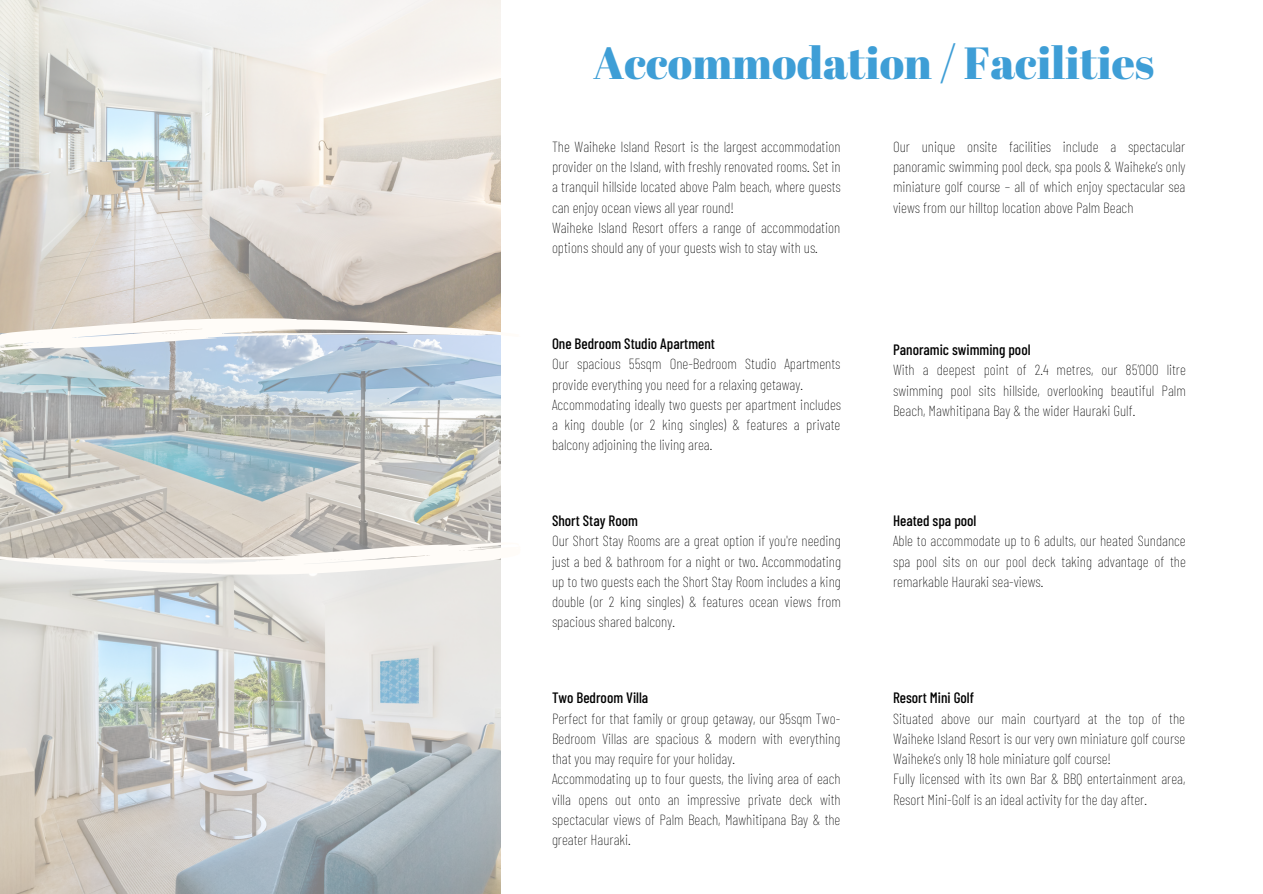
<style>
.page{position:relative;width:1263px;height:894px;background:#fff}
.page>*{position:absolute;margin:0;border:0;box-sizing:border-box;transform-origin:0 0}
.t1{font:45px "Abril Fatface";color:#3e9ed6}
.t2{font:100 15px/20.2px "Barlow Condensed";color:#000}
.t3{font:500 15px "Barlow Condensed";color:#000}
</style>
<div class="page">
<img style="left:0;top:0;width:500px;height:893px">
<svg style="left:0;top:318px;width:501px;height:33px"></svg>
<svg style="left:0;top:542px;width:501px;height:32px"></svg>
<h1 class="t1" style="left:593px;top:32px;width:563px">Accommodation / Facilities</h1>
<p class="t2" style="left:552px;top:135px;width:290px">The Waiheke Island Resort is the largest accommodation provider on the Island, with freshly renovated rooms. Set in a tranquil hillside located above Palm beach, where guests can enjoy ocean views all year round!<br>Waiheke Island Resort offers a range of accommodation options should any of your guests wish to stay with us.</p>
<p class="t3" style="left:552px;top:334px;width:165px">One Bedroom Studio Apartment</p>
<p class="t2" style="left:552px;top:353px;width:291px">Our spacious 55sqm One-Bedroom Studio Apartments provide everything you need for a relaxing getaway.<br>Accommodating ideally two guests per apartment includes a king double (or 2 king singles) &amp; features a private balcony adjoining the living area.</p>
<p class="t3" style="left:552px;top:511px;width:87px">Short Stay Room</p>
<p class="t2" style="left:552px;top:530px;width:291px;text-align:justify">Our Short Stay Rooms are a great option if you're needing just a bed &amp; bathroom for a night or two. Accommodating up to two guests each the Short Stay Room includes a king double (or 2 king singles) &amp; features ocean views from spacious shared balcony.</p>
<p class="t3" style="left:552px;top:688px;width:98px">Two Bedroom Villa</p>
<p class="t2" style="left:552px;top:707px;width:290px">Perfect for that family or group getaway, our 95sqm Two-Bedroom Villas are spacious &amp; modern with everything that you may require for your holiday.<br>Accommodating up to four guests, the living area of each villa opens out onto an impressive private deck with spectacular views of Palm Beach, Mawhitipana Bay &amp; the greater Hauraki.</p>
<p class="t2" style="left:893px;top:135px;width:294px;text-align:justify">Our unique onsite facilities include a spectacular panoramic swimming pool deck, spa pools &amp; Waiheke’s only miniature golf course – all of which enjoy spectacular sea views from our hilltop location above Palm Beach</p>
<p class="t3" style="left:893px;top:340px;width:139px">Panoramic swimming pool</p>
<p class="t2" style="left:893px;top:359px;width:294px;text-align:justify">With a deepest point of 2.4 metres, our 85’000 litre swimming pool sits hillside, overlooking beautiful Palm Beach, Mawhitipana Bay &amp; the wider Hauraki Gulf.</p>
<p class="t3" style="left:893px;top:511px;width:85px">Heated spa pool</p>
<p class="t2" style="left:893px;top:530px;width:294px;text-align:justify">Able to accommodate up to 6 adults, our heated Sundance spa pool sits on our pool deck taking advantage of the remarkable Hauraki sea-views.</p>
<p class="t3" style="left:893px;top:688px;width:82px">Resort Mini Golf</p>
<p class="t2" style="left:893px;top:707px;width:294px">Situated above our main courtyard at the top of the Waiheke Island Resort is our very own miniature golf course Waiheke’s only 18 hole miniature golf course!<br>Fully licensed with its own Bar &amp; BBQ entertainment area, Resort Mini-Golf is an ideal activity for the day after.</p>
</div>
